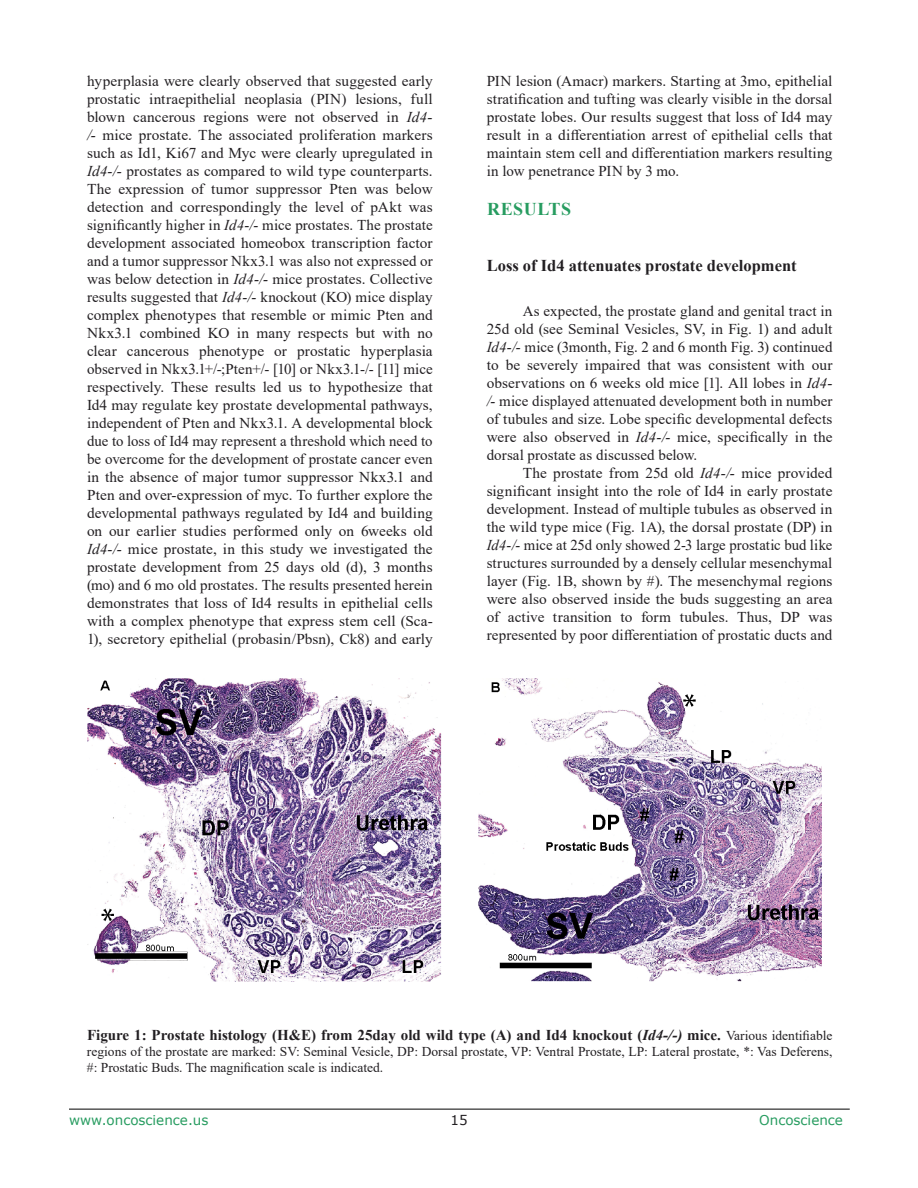
<style>
.page{position:relative;width:918px;height:1188px;background:#fff}
.page>*{position:absolute;margin:0;border:0;box-sizing:border-box;transform-origin:0 0}
.t1{font:700 18px "Times New Roman";letter-spacing:.035em;color:#279c60}
.t2{font:700 16.5px "Times New Roman";color:#221f22}
.t3{font:15px/18px "Times New Roman";letter-spacing:.005em;color:#221f22;text-align:justify}
.t4{font:700 15px "Times New Roman";color:#221f22}
.t5{font:13.5px/16.2px "Times New Roman";color:#221f22}
.t6{font:13.5px "Verdana";color:#279c60}
.t7{font:13.5px "Verdana";color:#221f22}
.s1{font-style:italic}
.s2{font-weight:400;font-size:13.5px}
</style>
<div class="page">
<hr style="left:69px;top:1109px;width:781px;height:1px;background:#000">
<img style="left:88px;top:679px;width:734px;height:302px">
<p class="t3" style="left:87px;top:71px;width:347px">hyperplasia were clearly observed that suggested early prostatic intraepithelial neoplasia (PIN) lesions, full blown cancerous regions were not observed in <span class="s1">Id4- /-</span> mice prostate. The associated proliferation markers such as Id1, Ki67 and Myc were clearly upregulated in <span class="s1">Id4-/-</span> prostates as compared to wild type counterparts.<br>The expression of tumor suppressor Pten was below detection and correspondingly the level of pAkt was significantly higher in <span class="s1">Id4-/-</span> mice prostates. The prostate development associated homeobox transcription factor and a tumor suppressor Nkx3.1 was also not expressed or was below detection in <span class="s1">Id4-/-</span> mice prostates. Collective results suggested that <span class="s1">Id4-/-</span> knockout (KO) mice display complex phenotypes that resemble or mimic Pten and Nkx3.1 combined KO in many respects but with no clear cancerous phenotype or prostatic hyperplasia observed in Nkx3.1+/-;Pten+/- [10] or Nkx3.1-/- [11] mice respectively. These results led us to hypothesize that Id4 may regulate key prostate developmental pathways, independent of Pten and Nkx3.1. A developmental block due to loss of Id4 may represent a threshold which need to be overcome for the development of prostate cancer even in the absence of major tumor suppressor Nkx3.1 and Pten and over-expression of myc. To further explore the developmental pathways regulated by Id4 and building on our earlier studies performed only on 6weeks old <span class="s1">Id4-/-</span> mice prostate, in this study we investigated the prostate development from 25 days old (d), 3 months (mo) and 6 mo old prostates. The results presented herein demonstrates that loss of Id4 results in epithelial cells with a complex phenotype that express stem cell (Sca-1), secretory epithelial (probasin/Pbsn), Ck8) and early</p>
<p class="t3" style="left:487px;top:71px;width:347px">PIN lesion (Amacr) markers. Starting at 3mo, epithelial stratification and tufting was clearly visible in the dorsal prostate lobes. Our results suggest that loss of Id4 may result in a differentiation arrest of epithelial cells that maintain stem cell and differentiation markers resulting in low penetrance PIN by 3 mo.</p>
<p class="t1" style="left:487px;top:196px;width:86px">RESULTS</p>
<p class="t2" style="left:487px;top:254px;width:311px">Loss of Id4 attenuates prostate development</p>
<p class="t3" style="left:487px;top:302px;width:347px;text-indent:36px">As expected, the prostate gland and genital tract in 25d old (see Seminal Vesicles, SV, in Fig. 1) and adult <span class="s1">Id4-/-</span> mice (3month, Fig. 2 and 6 month Fig. 3) continued to be severely impaired that was consistent with our observations on 6 weeks old mice [1]. All lobes in <span class="s1">Id4- /-</span> mice displayed attenuated development both in number of tubules and size. Lobe specific developmental defects were also observed in <span class="s1">Id4-/-</span> mice, specifically in the dorsal prostate as discussed below.</p>
<p class="t3" style="left:487px;top:464px;width:347px;text-indent:36px">The prostate from 25d old <span class="s1">Id4-/-</span> mice provided significant insight into the role of Id4 in early prostate development. Instead of multiple tubules as observed in the wild type mice (Fig. 1A), the dorsal prostate (DP) in <span class="s1">Id4-/-</span> mice at 25d only showed 2-3 large prostatic bud like structures surrounded by a densely cellular mesenchymal layer (Fig. 1B, shown by #). The mesenchymal regions were also observed inside the buds suggesting an area of active transition to form tubules. Thus, DP was represented by poor differentiation of prostatic ducts and</p>
<p class="t4" style="left:87px;top:1024px;width:747px">Figure 1: Prostate histology (H&amp;E) from 25day old wild type (A) and Id4 knockout (<span class="s1">Id4-/-)</span> mice. <span class="s2">Various identifiable</span></p>
<p class="t5" style="left:87px;top:1043px;width:747px">regions of the prostate are marked: SV: Seminal Vesicle, DP: Dorsal prostate, VP: Ventral Prostate, LP: Lateral prostate, *: Vas Deferens, #: Prostatic Buds. The magnification scale is indicated.</p>
<p class="t6" style="left:69px;top:1111px;width:141px">www.oncoscience.us</p>
<p class="t7" style="left:450px;top:1111px;width:19px">15</p>
<p class="t6" style="left:759px;top:1111px;width:85px">Oncoscience</p>
</div>
